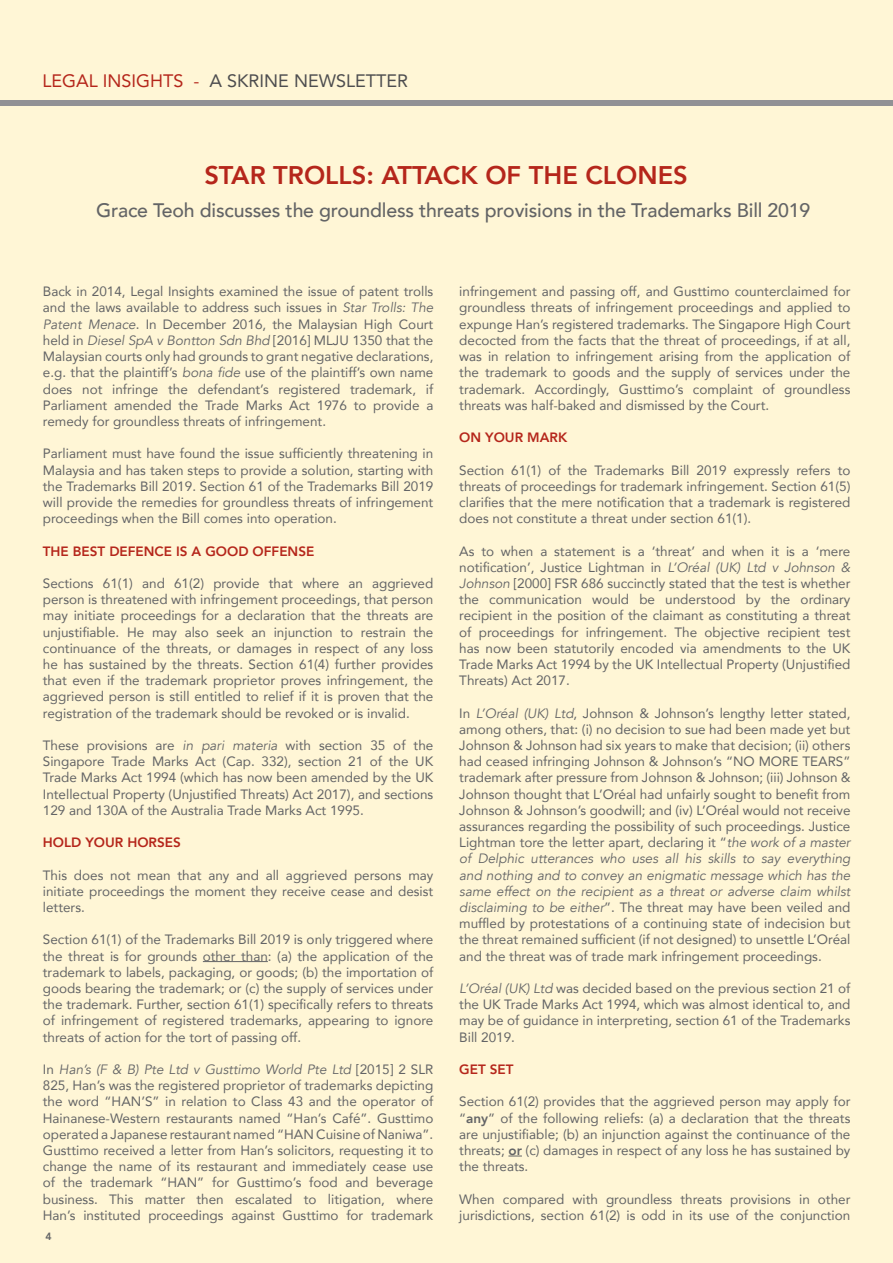
<style>
.page{position:relative;width:893px;height:1263px;background:#fff6d6}
.page>*{position:absolute;margin:0;border:0;box-sizing:border-box;transform-origin:0 0}
.t1{font:800 25.5px "Avenir";color:#b5261b}
.t2{font:500 19.5px "Avenir";letter-spacing:-.01em;color:#636466}
.t3{font:18px "Avenir";color:#4d4d4f}
.t4{font:13.5px/16.2px "Avenir";color:#636466;text-align:justify}
.t5{font:800 13.5px "Avenir";color:#b5261b}
.t6{font:800 10.5px "Avenir";color:#636466}
.s1{color:#b5261b}
.s2{font-style:italic}
.s3{font-weight:800}
</style>
<div class="page">
<div style="left:0;top:101px;width:893px;height:5px;background:#919195"></div>
<hr style="left:203px;top:961px;width:65px;height:1px;background:#636466">
<svg style="left:508px;top:1156px;width:14px;height:1px"></svg>
<h3 class="t3" style="left:43px;top:67px;width:367px"><span class="s1">LEGAL INSIGHTS -</span> A SKRINE NEWSLETTER</h3>
<h1 class="t1" style="left:204px;top:155px;width:485px">STAR TROLLS: ATTACK OF THE CLONES</h1>
<h2 class="t2" style="left:96px;top:193px;width:716px">Grace Teoh discusses the groundless threats provisions in the Trademarks Bill 2019</h2>
<p class="t4" style="left:43px;top:283px;width:392px">Back in 2014, Legal Insights examined the issue of patent trolls and the laws available to address such issues in <span class="s2">Star Trolls: The Patent Menace</span>. In December 2016, the Malaysian High Court held in <span class="s2">Diesel SpA v Bontton Sdn Bhd</span> [2016] MLJU 1350 that the Malaysian courts only had grounds to grant negative declarations, e.g. that the plaintiff’s <span class="s2">bona fide</span> use of the plaintiff’s own name does not infringe the defendant’s registered trademark, if Parliament amended the Trade Marks Act 1976 to provide a remedy for groundless threats of infringement.</p>
<p class="t4" style="left:43px;top:445px;width:392px">Parliament must have found the issue sufficiently threatening in Malaysia and has taken steps to provide a solution, starting with the Trademarks Bill 2019. Section 61 of the Trademarks Bill 2019 will provide the remedies for groundless threats of infringement proceedings when the Bill comes into operation.</p>
<p class="t5" style="left:43px;top:540px;width:273px">THE BEST DEFENCE IS A GOOD OFFENSE</p>
<p class="t4" style="left:43px;top:575px;width:392px">Sections 61(1) and 61(2) provide that where an aggrieved person is threatened with infringement proceedings, that person may initiate proceedings for a declaration that the threats are unjustifiable. He may also seek an injunction to restrain the continuance of the threats, or damages in respect of any loss he has sustained by the threats. Section 61(4) further provides that even if the trademark proprietor proves infringement, the aggrieved person is still entitled to relief if it is proven that the registration of the trademark should be revoked or is invalid.</p>
<p class="t4" style="left:43px;top:737px;width:392px">These provisions are <span class="s2">in pari materia</span> with section 35 of the Singapore Trade Marks Act (Cap. 332), section 21 of the UK Trade Marks Act 1994 (which has now been amended by the UK Intellectual Property (Unjustified Threats) Act 2017), and sections 129 and 130A of the Australia Trade Marks Act 1995.</p>
<p class="t5" style="left:43px;top:832px;width:139px">HOLD YOUR HORSES</p>
<p class="t4" style="left:43px;top:866px;width:392px">This does not mean that any and all aggrieved persons may initiate proceedings the moment they receive cease and desist letters.</p>
<p class="t4" style="left:43px;top:931px;width:392px">Section 61(1) of the Trademarks Bill 2019 is only triggered where the threat is for grounds other than: (a) the application of the trademark to labels, packaging, or goods; (b) the importation of goods bearing the trademark; or (c) the supply of services under the trademark. Further, section 61(1) specifically refers to threats of infringement of registered trademarks, appearing to ignore threats of action for the tort of passing off.</p>
<p class="t4" style="left:43px;top:1061px;width:392px">In <span class="s2">Han’s (F &amp; B) Pte Ltd v Gusttimo World Pte Ltd</span> [2015] 2 SLR 825, Han’s was the registered proprietor of trademarks depicting the word “HAN’S” in relation to Class 43 and the operator of Hainanese-Western restaurants named “Han’s Café”. Gusttimo operated a Japanese restaurant named “HAN Cuisine of Naniwa”.<br>Gusttimo received a letter from Han’s solicitors, requesting it to change the name of its restaurant and immediately cease use of the trademark “HAN” for Gusttimo’s food and beverage business. This matter then escalated to litigation, where Han’s instituted proceedings against Gusttimo for trademark</p>
<p class="t6" style="left:46px;top:1228px;width:8px">4</p>
<p class="t4" style="left:459px;top:283px;width:393px">infringement and passing off, and Gusttimo counterclaimed for groundless threats of infringement proceedings and applied to expunge Han’s registered trademarks. The Singapore High Court decocted from the facts that the threat of proceedings, if at all, was in relation to infringement arising from the application of the trademark to goods and the supply of services under the trademark. Accordingly, Gusttimo’s complaint of groundless threats was half-baked and dismissed by the Court.</p>
<p class="t5" style="left:459px;top:427px;width:109px">ON YOUR MARK</p>
<p class="t4" style="left:459px;top:461px;width:393px">Section 61(1) of the Trademarks Bill 2019 expressly refers to threats of proceedings for trademark infringement. Section 61(5) clarifies that the mere notification that a trademark is registered does not constitute a threat under section 61(1).</p>
<p class="t4" style="left:459px;top:542px;width:393px">As to when a statement is a ‘threat’ and when it is a ‘mere notification’, Justice Lightman in <span class="s2">L’Oréal (UK) Ltd v Johnson &amp; Johnson</span> [2000] FSR 686 succinctly stated that the test is whether the communication would be understood by the ordinary recipient in the position of the claimant as constituting a threat of proceedings for infringement. The objective recipient test has now been statutorily encoded via amendments to the UK Trade Marks Act 1994 by the UK Intellectual Property (Unjustified Threats) Act 2017.</p>
<p class="t4" style="left:459px;top:704px;width:393px">In <span class="s2">L’Oréal (UK) Ltd</span>, Johnson &amp; Johnson’s lengthy letter stated, among others, that: (i) no decision to sue had been made yet but Johnson &amp; Johnson had six years to make that decision; (ii) others had ceased infringing Johnson &amp; Johnson’s “NO MORE TEARS” trademark after pressure from Johnson &amp; Johnson; (iii) Johnson &amp; Johnson thought that L’Oréal had unfairly sought to benefit from Johnson &amp; Johnson’s goodwill; and (iv) L’Oréal would not receive assurances regarding the possibility of such proceedings. Justice Lightman tore the letter apart, declaring it “<span class="s2">the work of a master of Delphic utterances who uses all his skills to say everything and nothing and to convey an enigmatic message which has the same effect on the recipient as a threat or adverse claim whilst disclaiming to be either</span>”. The threat may have been veiled and muffled by protestations of a continuing state of indecision but the threat remained sufficient (if not designed) to unsettle L’Oréal and the threat was of trade mark infringement proceedings.</p>
<p class="t4" style="left:459px;top:980px;width:393px"><span class="s2">L’Oréal (UK) Ltd</span> was decided based on the previous section 21 of the UK Trade Marks Act 1994, which was almost identical to, and may be of guidance in interpreting, section 61 of the Trademarks Bill 2019.</p>
<p class="t5" style="left:459px;top:1059px;width:56px">GET SET</p>
<p class="t4" style="left:459px;top:1093px;width:393px">Section 61(2) provides that the aggrieved person may apply for “<span class="s3">any</span>” of the following reliefs: (a) a declaration that the threats are unjustifiable; (b) an injunction against the continuance of the threats; <span class="s3">or</span> (c) damages in respect of any loss he has sustained by the threats.</p>
<p class="t4" style="left:459px;top:1190px;width:393px">When compared with groundless threats provisions in other jurisdictions, section 61(2) is odd in its use of the conjunction</p>
</div>
